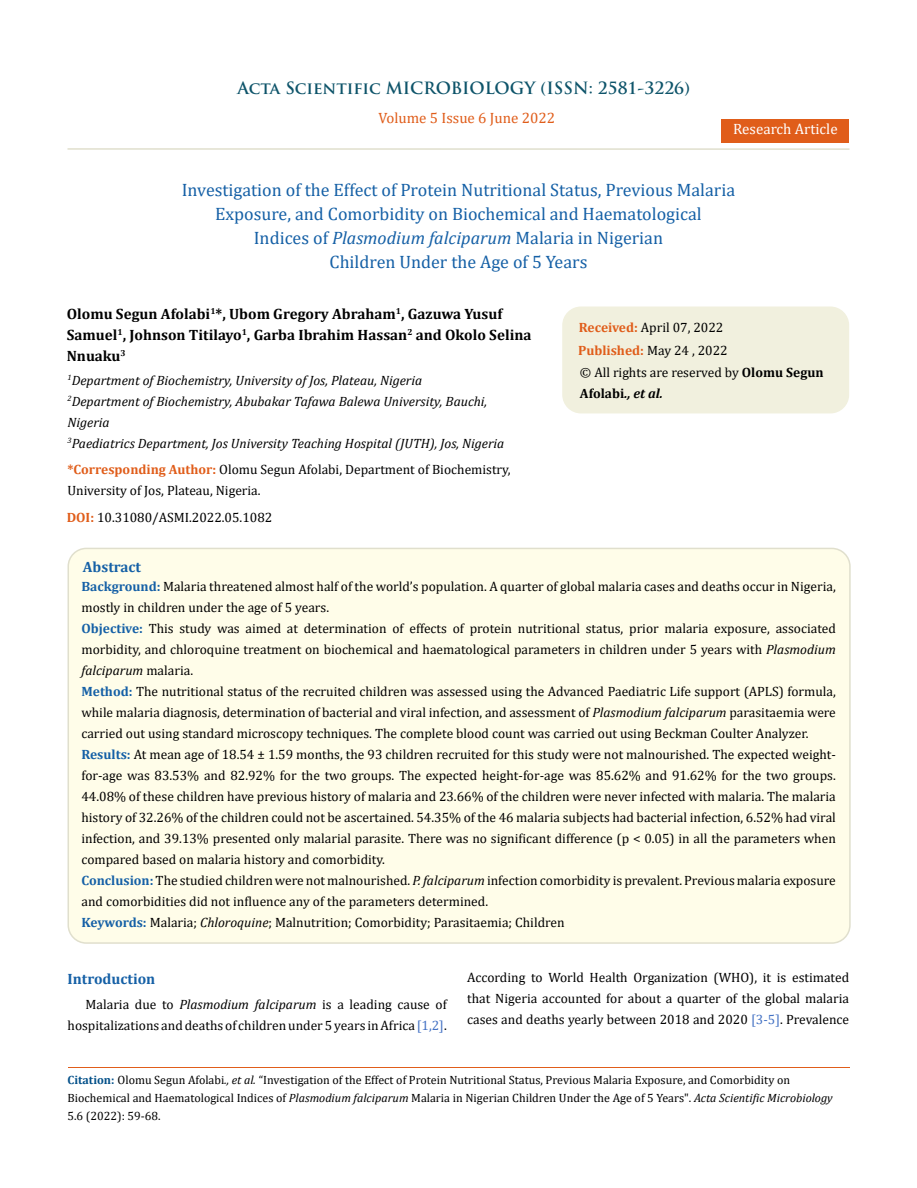
<style>
.page{position:relative;width:917px;height:1188px;background:#fff}
.page>*{position:absolute;margin:0;border:0;box-sizing:border-box;transform-origin:0 0}
.t1{font:18px/24px "Cambria";color:#1560a6;text-align:center}
.t2{font:700 16.5px "Trajan Pro";color:#0e546a}
.t3{font:700 15px/21px "Cambria";color:#000}
.t4{font:15px "Cambria";color:#e05d1a}
.t5{font:700 15px "Cambria";color:#1560a6}
.t6{font:15px "Cambria";color:#fff}
.t7{font:13.5px/21px "Cambria";color:#000}
.t8{font:italic 13.5px/21px "Cambria";color:#000}
.t9{font:12px/18px "Cambria";color:#000}
.s1{font-style:italic}
.s2{font-weight:700;color:#e05d1a}
.s3{font-weight:700}
.s4{font-weight:700;font-style:italic}
.s5{font-weight:700;color:#1560a6}
.s6{color:#4472c4}
.s7{font-weight:700;color:#035089}
</style>
<div class="page">
<div style="left:721px;top:119px;width:128px;height:23px;background:#e05d1a"></div>
<div style="left:563px;top:307px;width:285px;height:106px;background:#f1f0de;border-radius:18px"></div>
<div style="left:562px;top:307px;width:287px;height:106px;border:2px solid #f1f0de;border-radius:18px"></div>
<div style="left:68px;top:548px;width:781px;height:395px;background:#fffde9;border-radius:18px"></div>
<div style="left:67px;top:548px;width:783px;height:396px;border:2px solid #e0dfcd;border-radius:18px"></div>
<hr style="left:68px;top:1067px;width:781px;height:1px;background:#e05d1a">
<hr style="left:67px;top:148px;width:782px;height:2px;background:#e0dfcd">
<p class="t2" style="left:237px;top:77px;width:454px">Acta Scientific MICROBIOLOGY (ISSN: 2581-3226)</p>
<p class="t4" style="left:378px;top:109px;width:178px">Volume 5 Issue 6 June 2022</p>
<p class="t6" style="left:733px;top:120px;width:106px">Research Article</p>
<h1 class="t1" style="left:182px;top:178px;width:555px">Investigation of the Effect of Protein Nutritional Status, Previous Malaria Exposure, and Comorbidity on Biochemical and Haematological<br>Indices of <span class="s1">Plasmodium falciparum</span> Malaria in Nigerian<br>Children Under the Age of 5 Years</h1>
<p class="t3" style="left:67px;top:303px;width:466px">Olomu Segun Afolabi<sup>1</sup>*, Ubom Gregory Abraham<sup>1</sup>, Gazuwa Yusuf<br>Samuel<sup>1</sup>, Johnson Titilayo<sup>1</sup>, Garba Ibrahim Hassan<sup>2</sup> and Okolo Selina<br>Nnuaku<sup>3</sup></p>
<p class="t8" style="left:67px;top:369px;width:438px"><sup>1</sup>Department of Biochemistry, University of Jos, Plateau, Nigeria<br><sup>2</sup>Department of Biochemistry, Abubakar Tafawa Balewa University, Bauchi, Nigeria<br><sup>3</sup>Paediatrics Department, Jos University Teaching Hospital (JUTH), Jos, Nigeria</p>
<p class="t7" style="left:67px;top:459px;width:444px"><span class="s2">*Corresponding Author:</span> Olomu Segun Afolabi, Department of Biochemistry,<br>University of Jos, Plateau, Nigeria.</p>
<p class="t7" style="left:578px;top:316px;width:151px;line-height:23px"><span class="s2">Received:</span> April 07, 2022<br><span class="s2">Published:</span> May 24 , 2022</p>
<p class="t7" style="left:580px;top:361px;width:245px">© All rights are reserved by <span class="s3">Olomu Segun<br>Afolabi</span><span class="s4">., et al.</span></p>
<p class="t7" style="left:67px;top:507px;width:207px"><span class="s2">DOI:</span> 10.31080/ASMI.2022.05.1082</p>
<p class="t5" style="left:83px;top:556px;width:60px">Abstract</p>
<p class="t7" style="left:81px;top:576px;width:756px"><span class="s5">Background:</span> Malaria threatened almost half of the world’s population. A quarter of global malaria cases and deaths occur in Nigeria, mostly in children under the age of 5 years.<br><span class="s5">Objective:</span> This study was aimed at determination of effects of protein nutritional status, prior malaria exposure, associated morbidity, and chloroquine treatment on biochemical and haematological parameters in children under 5 years with <span class="s1">Plasmodium falciparum</span> malaria.<br><span class="s5">Method:</span> The nutritional status of the recruited children was assessed using the Advanced Paediatric Life support (APLS) formula, while malaria diagnosis, determination of bacterial and viral infection, and assessment of <span class="s1">Plasmodium falciparum</span> parasitaemia were carried out using standard microscopy techniques. The complete blood count was carried out using Beckman Coulter Analyzer.<br><span class="s5">Results:</span> At mean age of 18.54 ± 1.59 months, the 93 children recruited for this study were not malnourished. The expected weight&shy;for-age was 83.53% and 82.92% for the two groups. The expected height-for-age was 85.62% and 91.62% for the two groups.<br>44.08% of these children have previous history of malaria and 23.66% of the children were never infected with malaria. The malaria history of 32.26% of the children could not be ascertained. 54.35% of the 46 malaria subjects had bacterial infection, 6.52% had viral infection, and 39.13% presented only malarial parasite. There was no significant difference (p &lt; 0.05) in all the parameters when compared based on malaria history and comorbidity.<br><span class="s5">Conclusion:</span> The studied children were not malnourished. <span class="s1">P. falciparum</span> infection comorbidity is prevalent. Previous malaria exposure and comorbidities did not influence any of the parameters determined.<br><span class="s5">Keywords:</span> Malaria; <span class="s1">Chloroquine</span>; Malnutrition; Comorbidity; Parasitaemia; Children</p>
<p class="t5" style="left:68px;top:968px;width:89px">Introduction</p>
<p class="t7" style="left:68px;top:994px;width:381px;text-align:right">Malaria due to <span class="s1">Plasmodium falciparum</span> is a leading cause of hospitalizations and deaths of children under 5 years in Africa <span class="s6">[1,2]</span>.</p>
<p class="t7" style="left:467px;top:967px;width:383px;text-align:justify">According to World Health Organization (WHO), it is estimated that Nigeria accounted for about a quarter of the global malaria cases and deaths yearly between 2018 and 2020 <span class="s6">[3-5]</span>. Prevalence</p>
<p class="t9" style="left:68px;top:1071px;width:766px"><span class="s7">Citation:</span> Olomu Segun Afolabi<span class="s1">., et al.</span> “Investigation of the Effect of Protein Nutritional Status, Previous Malaria Exposure, and Comorbidity on<br>Biochemical and Haematological Indices of <span class="s1">Plasmodium falciparum</span> Malaria in Nigerian Children Under the Age of 5 Years". <span class="s1">Acta Scientific Microbiology<br></span>5.6 (2022): 59-68.</p>
</div>
